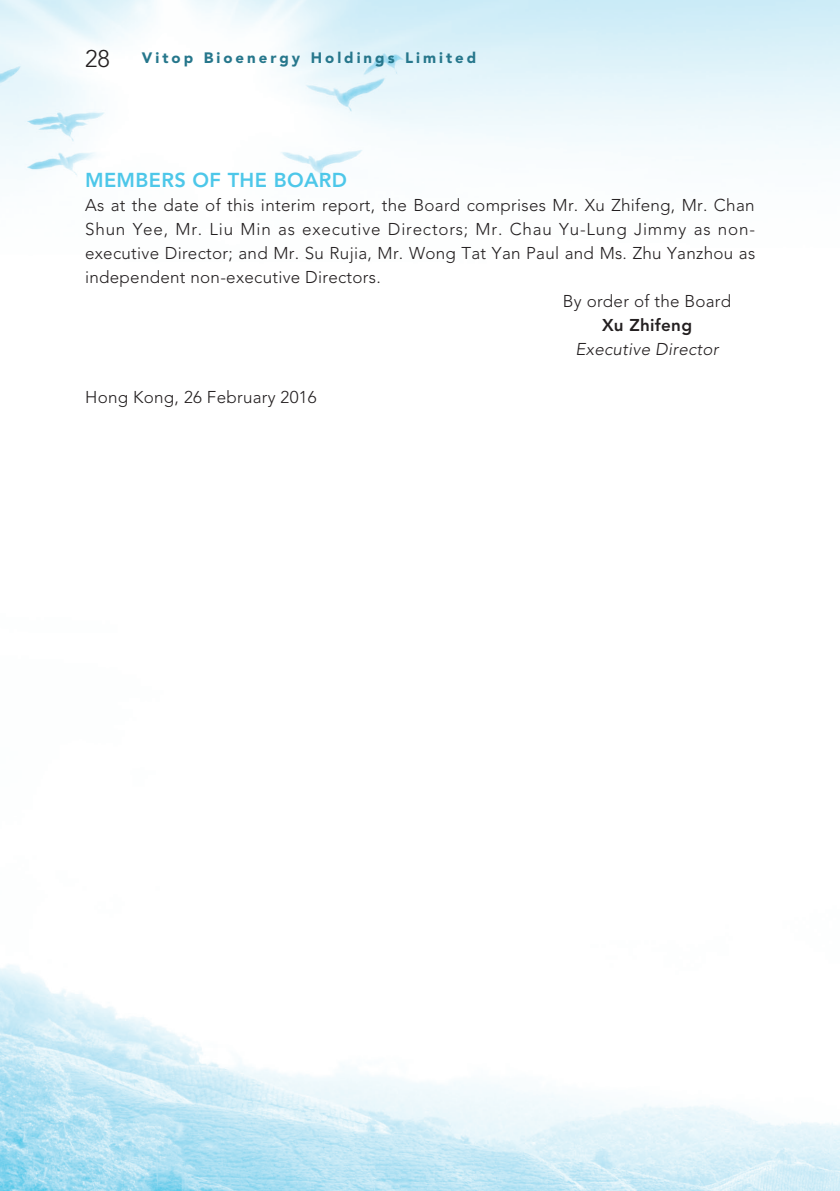
<style>
.page{position:relative;width:840px;height:1191px;background:#fff}
.page>*{position:absolute;margin:0;border:0;box-sizing:border-box;transform-origin:0 0}
.t1{font:300 24px "Avenir LT Std";color:#231f20}
._01_H1{font:800 20px "Avenir LT Std";letter-spacing:.02em;color:#4dc7e9}
._00_txt{font:300 17px/24px "Avenir LT Std";letter-spacing:.015em;color:#231f20;text-align:justify}
._00_txt-2{font:italic 300 17px "Avenir LT Std";letter-spacing:.015em;color:#231f20}
._00_txt-3{font:800 17px "Avenir LT Std";letter-spacing:.02em;color:#231f20}
.t2{font:900 15px "Avenir LT Std";letter-spacing:.2em;color:#26778c}
</style>
<div class="page">
<img style="left:0;top:0;width:839px;height:1191px">
<h1 class="t1" style="left:85px;top:45px;width:26px">28</h1>
<p class="t2" style="left:142px;top:49px;width:335px">Vitop Bioenergy Holdings Limited</p>
<p class="_01_H1" style="left:85px;top:168px;width:263px">MEMBERS OF THE BOARD</p>
<p class="_00_txt" style="left:85px;top:193px;width:671px">As at the date of this interim report, the Board comprises Mr. Xu Zhifeng, Mr. Chan Shun Yee, Mr. Liu Min as executive Directors; Mr. Chau Yu-Lung Jimmy as non&shy;executive Director; and Mr. Su Rujia, Mr. Wong Tat Yan Paul and Ms. Zhu Yanzhou as independent non-executive Directors.</p>
<p class="_00_txt" style="left:562px;top:289px;width:170px">By order of the Board</p>
<p class="_00_txt-3" style="left:601px;top:315px;width:91px">Xu Zhifeng</p>
<p class="_00_txt-2" style="left:575px;top:339px;width:144px">Executive Director</p>
<p class="_00_txt" style="left:85px;top:385px;width:233px">Hong Kong, 26 February 2016</p>
</div>
